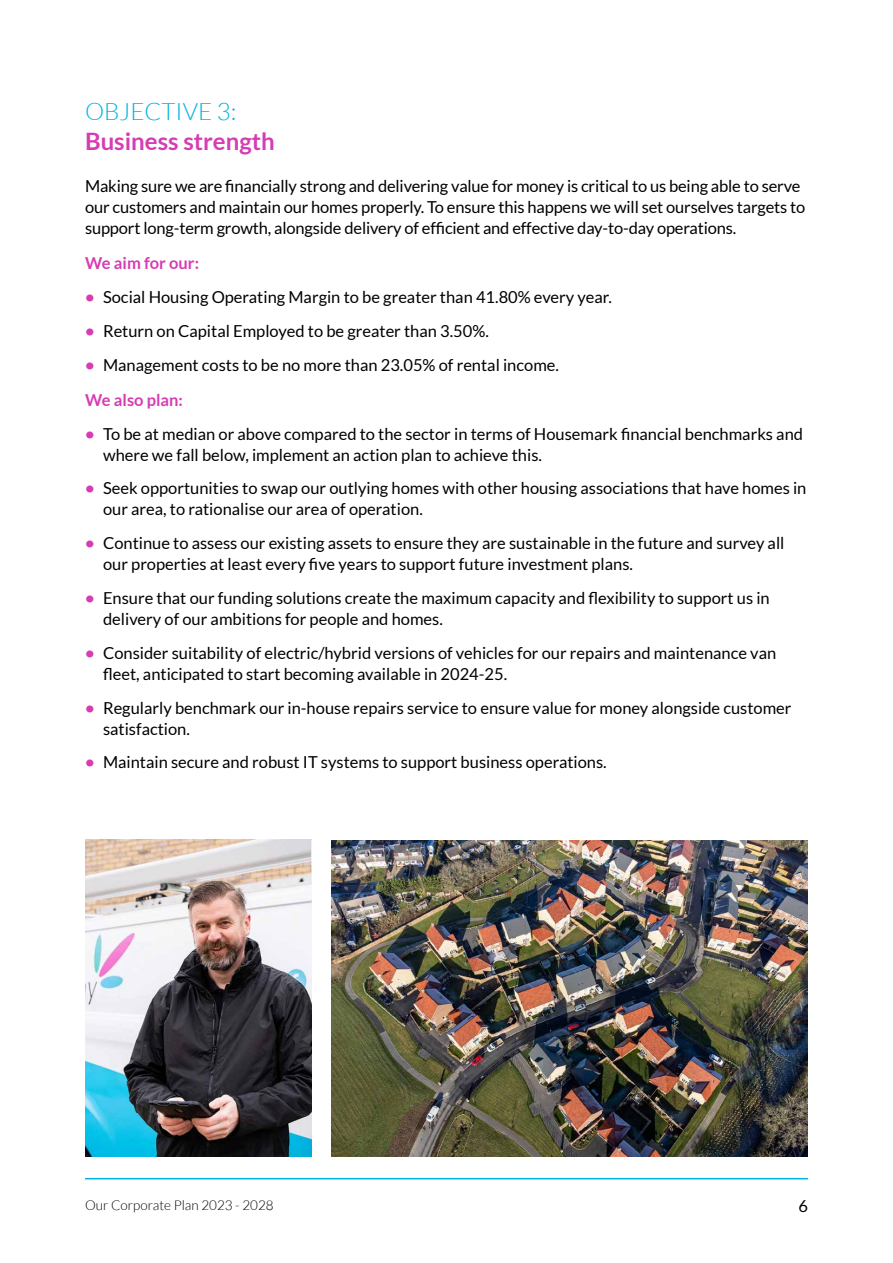
<style>
.page{position:relative;width:893px;height:1263px;background:#fff}
.page>*{position:absolute;margin:0;border:0;box-sizing:border-box;transform-origin:0 0}
.t1{font:700 24px "Lato";color:#d63cb3}
.t2{font:300 24px "Lato";color:#00b2e2}
.t3{font:16.5px/21px "Lato";color:#000}
.t4{font:700 16.5px "Lato";color:#d63cb3}
.t5{font:300 13.5px "Lato";color:#000}
.s1{font-weight:700;color:#d63cb3}
</style>
<div class="page">
<hr style="left:85px;top:1178px;width:723px;height:1px;background:#00b2e2">
<img style="left:332px;top:840px;width:475px;height:317px">
<img style="left:85px;top:840px;width:227px;height:316px">
<h1 class="t2" style="left:85px;top:98px;width:153px">OBJECTIVE 3:</h1>
<h1 class="t1" style="left:85px;top:127px;width:191px">Business strength</h1>
<p class="t3" style="left:85px;top:175px;width:722px">Making sure we are financially strong and delivering value for money is critical to us being able to serve our customers and maintain our homes properly. To ensure this happens we will set ourselves targets to support long-term growth, alongside delivery of efficient and effective day-to-day operations.</p>
<p class="t4" style="left:85px;top:254px;width:116px">We aim for our:</p>
<p class="t3" style="left:85px;top:287px;width:528px"><span class="s1">•</span> Social Housing Operating Margin to be greater than 41.80% every year.</p>
<p class="t3" style="left:85px;top:320px;width:405px"><span class="s1">•</span> Return on Capital Employed to be greater than 3.50%.</p>
<p class="t3" style="left:85px;top:347px;width:475px;line-height:35.2px"><span class="s1">•</span> Management costs to be no more than 23.05% of rental income.<br><span class="s1">We also plan:</span></p>
<p class="t3" style="left:103px;top:423px;width:701px;text-indent:-18px"><span class="s1">•</span> To be at median or above compared to the sector in terms of Housemark financial benchmarks and where we fall below, implement an action plan to achieve this.</p>
<p class="t3" style="left:103px;top:478px;width:705px;text-indent:-18px"><span class="s1">•</span> Seek opportunities to swap our outlying homes with other housing associations that have homes in our area, to rationalise our area of operation.</p>
<p class="t3" style="left:103px;top:533px;width:683px;text-indent:-18px"><span class="s1">•</span> Continue to assess our existing assets to ensure they are sustainable in the future and survey all our properties at least every five years to support future investment plans.</p>
<p class="t3" style="left:103px;top:587px;width:668px;text-indent:-18px"><span class="s1">•</span> Ensure that our funding solutions create the maximum capacity and flexibility to support us in delivery of our ambitions for people and homes.</p>
<p class="t3" style="left:103px;top:642px;width:675px;text-indent:-18px"><span class="s1">•</span> Consider suitability of electric/hybrid versions of vehicles for our repairs and maintenance van fleet, anticipated to start becoming available in 2024-25.</p>
<p class="t3" style="left:103px;top:697px;width:690px;text-indent:-18px"><span class="s1">•</span> Regularly benchmark our in-house repairs service to ensure value for money alongside customer satisfaction.</p>
<p class="t3" style="left:85px;top:752px;width:523px"><span class="s1">•</span> Maintain secure and robust IT systems to support business operations.</p>
<p class="t5" style="left:85px;top:1198px;width:190px">Our Corporate Plan 2023 - 2028</p>
<p class="t3" style="left:798px;top:1196px;width:11px">6</p>
</div>
